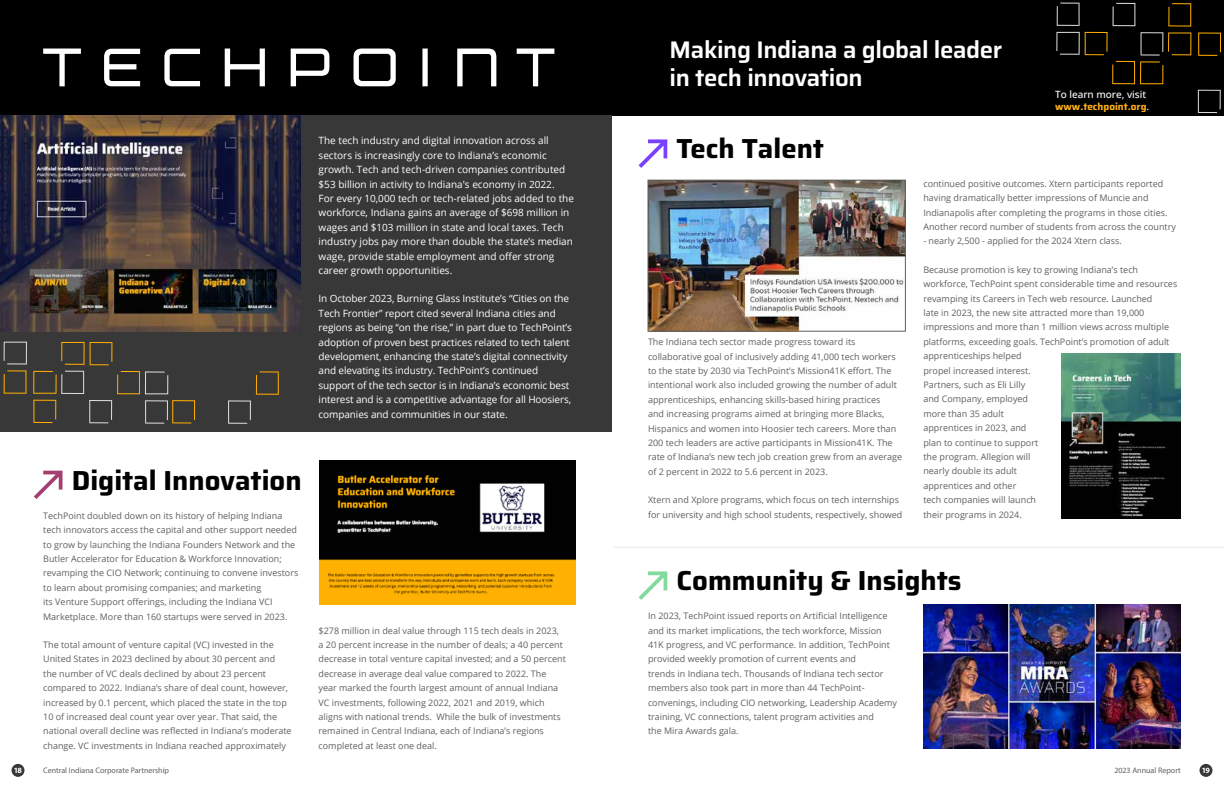
<style>
.page{position:relative;width:1224px;height:792px;background:#fff}
.page>*{position:absolute;margin:0;border:0;box-sizing:border-box;transform-origin:0 0}
.t1{font:700 27.5px "Saira";color:#000}
.t2{font:600 24px/28.8px "Saira";letter-spacing:-.015em;color:#fff}
.t3{font:10px/14.4px "Open Sans";color:#fff}
.t4{font:700 10px "Saira";color:#fcaf17}
.t5{font:500 10px "Open Sans";color:#fff}
.t6{font:9px/14.4px "Open Sans";color:#5f6060}
.t7{font:8px "Myriad Pro";color:#5f6060}
.t8{font:700 8px "Myriad Pro";color:#fff}
.s1{font-family:"Open Sans";font-weight:500;color:#fff}
</style>
<div class="page">
<div style="left:0;top:0;width:612px;height:115px;background:#000"></div>
<div style="left:0;top:115px;width:612px;height:317px;background:#383838"></div>
<img style="left:0;top:115px;width:301px;height:216px">
<img style="left:320px;top:461px;width:256px;height:144px">
<div style="left:612px;top:0;width:612px;height:115px;background:#000"></div>
<img style="left:923px;top:605px;width:258px;height:144px">
<svg style="left:43px;top:49px;width:38px;height:37px"></svg>
<svg style="left:517px;top:49px;width:37px;height:37px"></svg>
<svg style="left:104px;top:49px;width:36px;height:37px"></svg>
<svg style="left:164px;top:49px;width:36px;height:37px"></svg>
<svg style="left:225px;top:49px;width:40px;height:37px"></svg>
<svg style="left:291px;top:49px;width:38px;height:37px"></svg>
<svg style="left:353px;top:48px;width:43px;height:38px"></svg>
<div style="left:422px;top:49px;width:6px;height:37px;background:#fff"></div>
<svg style="left:457px;top:49px;width:39px;height:37px"></svg>
<img style="left:650px;top:182px;width:254px;height:147px">
<div style="left:648px;top:180px;width:258px;height:151px;border:1px solid #5f6060"></div>
<img style="left:1061px;top:354px;width:120px;height:164px">
<svg style="left:34px;top:471px;width:29px;height:28px"></svg>
<svg style="left:4px;top:342px;width:23px;height:52px"></svg>
<svg style="left:61px;top:342px;width:51px;height:23px"></svg>
<svg style="left:33px;top:371px;width:246px;height:53px"></svg>
<hr style="left:613px;top:547px;width:611px;height:1px;background:#e6e7e8">
<svg style="left:639px;top:571px;width:28px;height:29px"></svg>
<svg style="left:639px;top:139px;width:28px;height:29px"></svg>
<svg style="left:1198px;top:90px;width:23px;height:23px"></svg>
<svg style="left:1198px;top:33px;width:23px;height:23px"></svg>
<svg style="left:1056px;top:3px;width:135px;height:82px"></svg>
<div style="left:12px;top:764px;width:12px;height:13px;background:#383838;border-radius:50%"></div>
<div style="left:1200px;top:764px;width:12px;height:13px;background:#383838;border-radius:50%"></div>
<p class="t3" style="left:319px;top:133px;width:257px">The tech industry and digital innovation across all sectors is increasingly core to Indiana’s economic growth. Tech and tech-driven companies contributed $53 billion in activity to Indiana's economy in 2022.<br>For every 10,000 tech or tech-related jobs added to the workforce, Indiana gains an average of $698 million in wages and $103 million in state and local taxes. Tech industry jobs pay more than double the state’s median wage, provide stable employment and offer strong career growth opportunities.</p>
<p class="t3" style="left:319px;top:291px;width:255px">In October 2023, Burning Glass Institute’s “Cities on the Tech Frontier” report cited several Indiana cities and regions as being “on the rise,” in part due to TechPoint’s adoption of proven best practices related to tech talent development, enhancing the state’s digital connectivity and elevating its industry. TechPoint’s continued support of the tech sector is in Indiana’s economic best interest and is a competitive advantage for all Hoosiers, companies and communities in our state.</p>
<h1 class="t1" style="left:72px;top:458px;width:231px">Digital Innovation</h1>
<p class="t6" style="left:43px;top:508px;width:257px">TechPoint doubled down on its history of helping Indiana tech innovators access the capital and other support needed to grow by launching the Indiana Founders Network and the Butler Accelerator for Education &amp; Workforce Innovation; revamping the CIO Network; continuing to convene investors to learn about promising companies; and marketing<br>its Venture Support offerings, including the Indiana VCI Marketplace. More than 160 startups were served in 2023.</p>
<p class="t6" style="left:43px;top:637px;width:250px">The total amount of venture capital (VC) invested in the United States in 2023 declined by about 30 percent and<br>the number of VC deals declined by about 23 percent compared to 2022. Indiana’s share of deal count, however, increased by 0.1 percent, which placed the state in the top 10 of increased deal count year over year. That said, the national overall decline was reflected in Indiana’s moderate change. VC investments in Indiana reached approximately</p>
<p class="t6" style="left:319px;top:623px;width:249px">$278 million in deal value through 115 tech deals in 2023, a 20 percent increase in the number of deals; a 40 percent decrease in total venture capital invested; and a 50 percent decrease in average deal value compared to 2022. The year marked the fourth largest amount of annual Indiana VC investments, following 2022, 2021 and 2019, which aligns with national trends. While the bulk of investments remained in Central Indiana, each of Indiana’s regions completed at least one deal.</p>
<h2 class="t2" style="left:670px;top:34px;width:334px">Making Indiana a global leader in tech innovation</h2>
<h1 class="t1" style="left:677px;top:126px;width:149px">Tech Talent</h1>
<p class="t5" style="left:1055px;top:88px;width:92px">To learn more, visit</p>
<p class="t4" style="left:1055px;top:99px;width:96px">www.techpoint.org<span class="s1">.</span></p>
<p class="t6" style="left:648px;top:335px;width:256px">The Indiana tech sector made progress toward its collaborative goal of inclusively adding 41,000 tech workers to the state by 2030 via TechPoint’s Mission41K effort. The intentional work also included growing the number of adult apprenticeships, enhancing skills-based hiring practices<br>and increasing programs aimed at bringing more Blacks, Hispanics and women into Hoosier tech careers. More than 200 tech leaders are active participants in Mission41K. The rate of Indiana’s new tech job creation grew from an average of 2 percent in 2022 to 5.6 percent in 2023.</p>
<p class="t6" style="left:648px;top:493px;width:256px">Xtern and Xplore programs, which focus on tech internships for university and high school students, respectively, showed</p>
<p class="t6" style="left:923px;top:176px;width:254px">continued positive outcomes. Xtern participants reported having dramatically better impressions of Muncie and Indianapolis after completing the programs in those cities.<br>Another record number of students from across the country</p>
<p class="t6" style="left:923px;top:234px;width:200px">- nearly 2,500 - applied for the 2024 Xtern class.</p>
<p class="t6" style="left:923px;top:262px;width:255px">Because promotion is key to growing Indiana’s tech workforce, TechPoint spent considerable time and resources revamping its Careers in Tech web resource. Launched<br>late in 2023, the new site attracted more than 19,000 impressions and more than 1 million views across multiple platforms, exceeding goals. TechPoint’s promotion of adult apprenticeships helped<br>propel increased interest.<br>Partners, such as Eli Lilly<br>and Company, employed<br>more than 35 adult<br>apprentices in 2023, and<br>plan to continue to support<br>the program. Allegion will<br>nearly double its adult<br>apprentices and other<br>tech companies will launch<br>their programs in 2024.</p>
<h1 class="t1" style="left:677px;top:558px;width:287px">Community &amp; Insights</h1>
<p class="t6" style="left:648px;top:609px;width:251px">In 2023, TechPoint issued reports on Artificial Intelligence and its market implications, the tech workforce, Mission 41K progress, and VC performance. In addition, TechPoint provided weekly promotion of current events and<br>trends in Indiana tech. Thousands of Indiana tech sector members also took part in more than 44 TechPoint&shy;convenings, including CIO networking, Leadership Academy training, VC connections, talent program activities and<br>the Mira Awards gala.</p>
<p class="t8" style="left:14px;top:765px;width:10px">18</p>
<p class="t7" style="left:43px;top:766px;width:127px">Central Indiana Corporate Partnership</p>
<p class="t7" style="left:1114px;top:766px;width:68px">2023 Annual Report</p>
<p class="t8" style="left:1202px;top:765px;width:10px">19</p>
</div>
